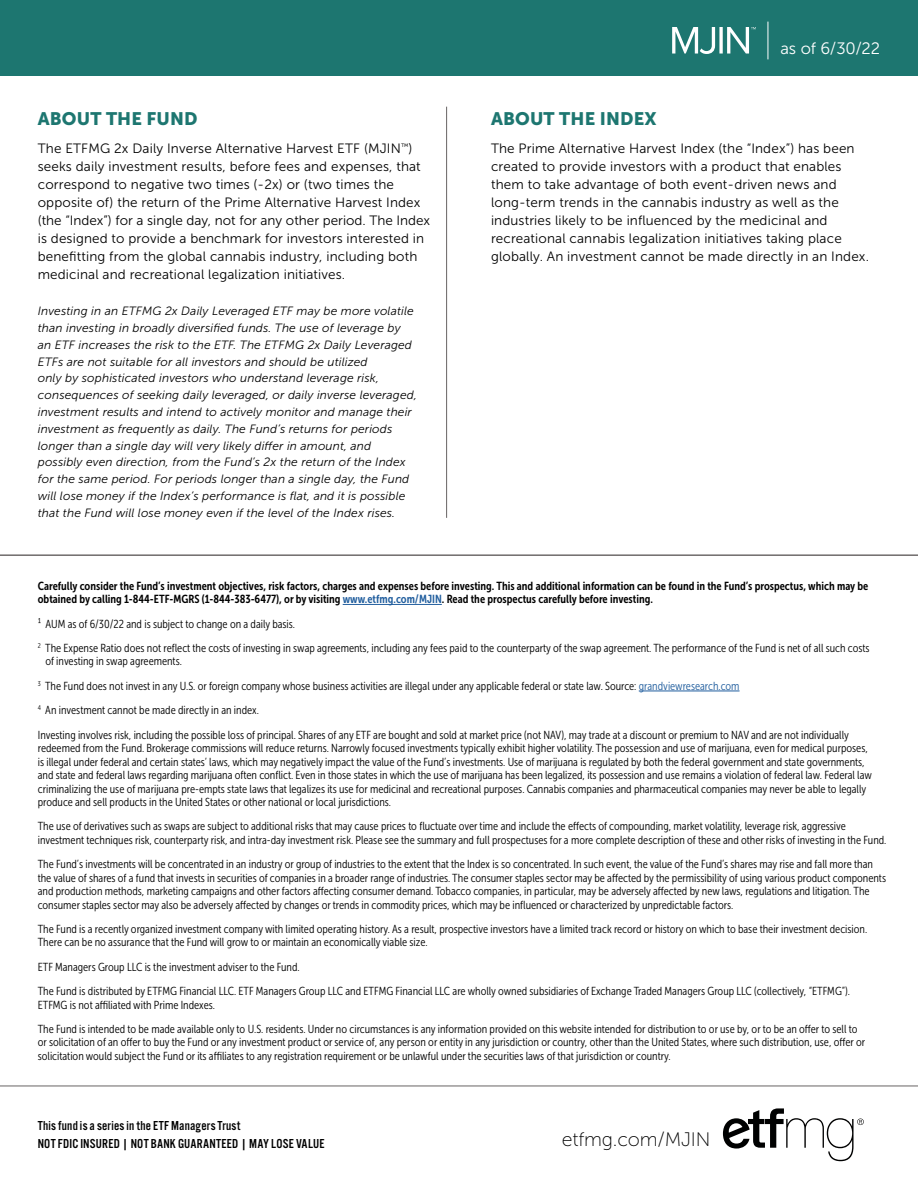
<style>
.page{position:relative;width:918px;height:1188px;background:#fff}
.page>*{position:absolute;margin:0;border:0;box-sizing:border-box;transform-origin:0 0}
.t1{font:19.5px "Museo Sans 100";letter-spacing:-.01em;color:#000}
.t2{font:18px "Museo Sans 900";letter-spacing:.01em;color:#1d7670}
.t3{font:16.5px "Museo Sans 300";letter-spacing:-.005em;color:#fff}
.t4{font:13.5px/18px "Museo Sans 300";letter-spacing:.01em;color:#000}
.t5{font:13.5px/17.7px "Alternate Got No 3 D";letter-spacing:.02em;color:#000}
.t6{font:italic 12px/16.8px "Museo Sans 300";letter-spacing:.01em;color:#000101}
.t7{font:11.7px/13.5px "Museo Sans Cond 300";color:#000}
.t8{font:11.7px/24.3px "Museo Sans Cond 300";color:#000101}
.t9{font:11.7px/13.5px "Museo Sans Cond 700";color:#000}
.s1{color:#000101}
.s2{color:#215e9e}
.s3{color:#000}
</style>
<div class="page">
<div style="left:0;top:0;width:918px;height:76px;background:#1d7670"></div>
<hr style="left:343px;top:604px;width:99px;height:1px;background:#215e9e">
<hr style="left:639px;top:691px;width:101px;height:1px;background:#215e9e">
<hr style="left:0;top:1086px;width:918px;height:1px;background:#686464">
<svg style="left:723px;top:1108px;width:141px;height:53px"></svg>
<hr style="left:446px;top:107px;width:1px;height:411px;background:#686464">
<hr style="left:768px;top:22px;width:1px;height:37px;background:#fff">
<svg style="left:672px;top:27px;width:84px;height:27px"></svg>
<hr style="left:0;top:555px;width:918px;height:1px;background:#686464">
<h2 class="t2" style="left:38px;top:108px;width:161px">ABOUT THE FUND</h2>
<p class="t4" style="left:38px;top:140px;width:394px">The ETFMG 2x Daily Inverse Alternative Harvest ETF (MJIN<sup>™</sup>) seeks daily investment results, before fees and expenses, that correspond to negative two times (-2x) or (two times the opposite of) the return of the Prime Alternative Harvest Index (the “Index”) for a single day, not for any other period. The Index is designed to provide a benchmark for investors interested in benefitting from the global cannabis industry, including both medicinal and recreational legalization initiatives.</p>
<p class="t6" style="left:38px;top:303px;width:381px">Investing in an ETFMG 2x Daily Leveraged ETF may be more volatile than investing in broadly diversified funds. The use of leverage by an ETF increases the risk to the ETF. The ETFMG 2x Daily Leveraged ETFs are not suitable for all investors and should be utilized<br>only by sophisticated investors who understand leverage risk, consequences of seeking daily leveraged, or daily inverse leveraged, investment results and intend to actively monitor and manage their investment as frequently as daily. The Fund’s returns for periods longer than a single day will very likely differ in amount, and possibly even direction, from the Fund’s 2x the return of the Index for the same period. For periods longer than a single day, the Fund will lose money if the Index’s performance is flat, and it is possible that the Fund will lose money even if the level of the Index rises.</p>
<h3 class="t3" style="left:780px;top:39px;width:101px">as of 6/30/22</h3>
<h2 class="t2" style="left:491px;top:108px;width:167px">ABOUT THE INDEX</h2>
<p class="t4" style="left:491px;top:140px;width:380px">The Prime Alternative Harvest Index (the “Index”) has been created to provide investors with a product that enables them to take advantage of both event-driven news and long-term trends in the cannabis industry as well as the industries likely to be influenced by the medicinal and recreational cannabis legalization initiatives taking place globally. An investment cannot be made directly in an Index.</p>
<p class="t9" style="left:38px;top:579px;width:832px">Carefully consider the Fund’s investment objectives, risk factors, charges and expenses before investing. This and additional information can be found in the Fund’s prospectus, <span class="s1">which may be obtained by calling 1-844-ETF-MGRS (1-844-383-6477),</span> or by visiting <span class="s2">www.etfmg.com/MJIN</span>. Read the prospectus carefully before investing.</p>
<p class="t8" style="left:38px;top:612px;width:833px"><span class="s3">¹ AUM as of 6/30/22 and is subject to change on a daily basis.<br></span><sup>2</sup> The Expense Ratio does not reflect the costs of investing in swap agreements, including any fees paid to the counterparty of the swap agreement. The performance of the Fund is net of all such costs</p>
<p class="t7" style="left:38px;top:649px;width:813px;line-height:24.5px;text-indent:8px"><span class="s1">of investing in swap agreements.<br></span><sup>3</sup> The Fund does not invest in any U.S. or foreign company whose business activities are illegal under any applicable federal or state law. Source: <span class="s2">grandviewresearch.com<br></span><sup>4</sup> <span class="s1">An investment cannot be made directly in an index.<br></span>Investing involves risk, including the possible loss of principal. Shares of any ETF are bought and sold at market price (not NAV), may trade at a discount or premium to NAV and are not individually</p>
<p class="t7" style="left:38px;top:741px;width:836px">redeemed from the Fund. Brokerage commissions will reduce returns. Narrowly focused investments typically exhibit higher volatility. The possession and use of marijuana, even for medical purposes, is illegal under federal and certain states’ laws, which may negatively impact the value of the Fund’s investments. Use of marijuana is regulated by both the federal government and state governments, and state and federal laws regarding marijuana often conflict. Even in those states in which the use of marijuana has been legalized, its possession and use remains a violation of federal law. Federal law criminalizing the use of marijuana pre-empts state laws that legalizes its use for medicinal and recreational purposes. Cannabis companies and pharmaceutical companies may never be able to legally produce and sell products in the United States or other national or local jurisdictions.</p>
<p class="t8" style="left:38px;top:820px;width:850px;line-height:13.5px">The use of derivatives such as swaps are subject to additional risks that may cause prices to fluctuate over time and include the effects of compounding, market volatility, leverage risk, aggressive investment techniques risk, counterparty risk, and intra-day investment risk. Please see the summary and full prospectuses for a more complete description of these and other risks of investing in the Fund.</p>
<p class="t7" style="left:38px;top:858px;width:850px">The Fund’s investments will be concentrated in an industry or group of industries to the extent that the Index is so concentrated. In such event, the value of the Fund’s shares may rise and fall more than the value of shares of a fund that invests in securities of companies in a broader range of industries. The consumer staples sector may be affected by the permissibility of using various product components and production methods, marketing campaigns and other factors affecting consumer demand. Tobacco companies, in particular, may be adversely affected by new laws, regulations and litigation. The consumer staples sector may also be adversely affected by changes or trends in commodity prices, which may be influenced or characterized by unpredictable factors.</p>
<p class="t7" style="left:38px;top:922px;width:831px">The Fund is a recently organized investment company with limited operating history. As a result, prospective investors have a limited track record or history on which to base their investment decision.<br>There can be no assurance that the Fund will grow to or maintain an economically viable size.</p>
<p class="t7" style="left:38px;top:955px;width:814px;line-height:24.3px">ETF Managers Group LLC is the investment adviser to the Fund.<br>The Fund is distributed by ETFMG Financial LLC. ETF Managers Group LLC and ETFMG Financial LLC are wholly owned subsidiaries of Exchange Traded Managers Group LLC (collectively, “ETFMG”).</p>
<p class="t7" style="left:38px;top:992px;width:821px;line-height:24.3px">ETFMG is not affiliated with Prime Indexes.<br>The Fund is intended to be made available only to U.S. residents. Under no circumstances is any information provided on this website intended for distribution to or use by, or to be an offer to sell to</p>
<p class="t7" style="left:38px;top:1036px;width:829px">or solicitation of an offer to buy the Fund or any investment product or service of, any person or entity in any jurisdiction or country, other than the United States, where such distribution, use, offer or solicitation would subject the Fund or its affiliates to any registration requirement or be unlawful under the securities laws of that jurisdiction or country.</p>
<p class="t5" style="left:38px;top:1117px;width:288px">This fund is a series in the ETF Managers Trust<br>NOT FDIC INSURED | NOT BANK GUARANTEED | MAY LOSE VALUE</p>
<h1 class="t1" style="left:562px;top:1129px;width:150px">etfmg.com/MJIN</h1>
</div>
